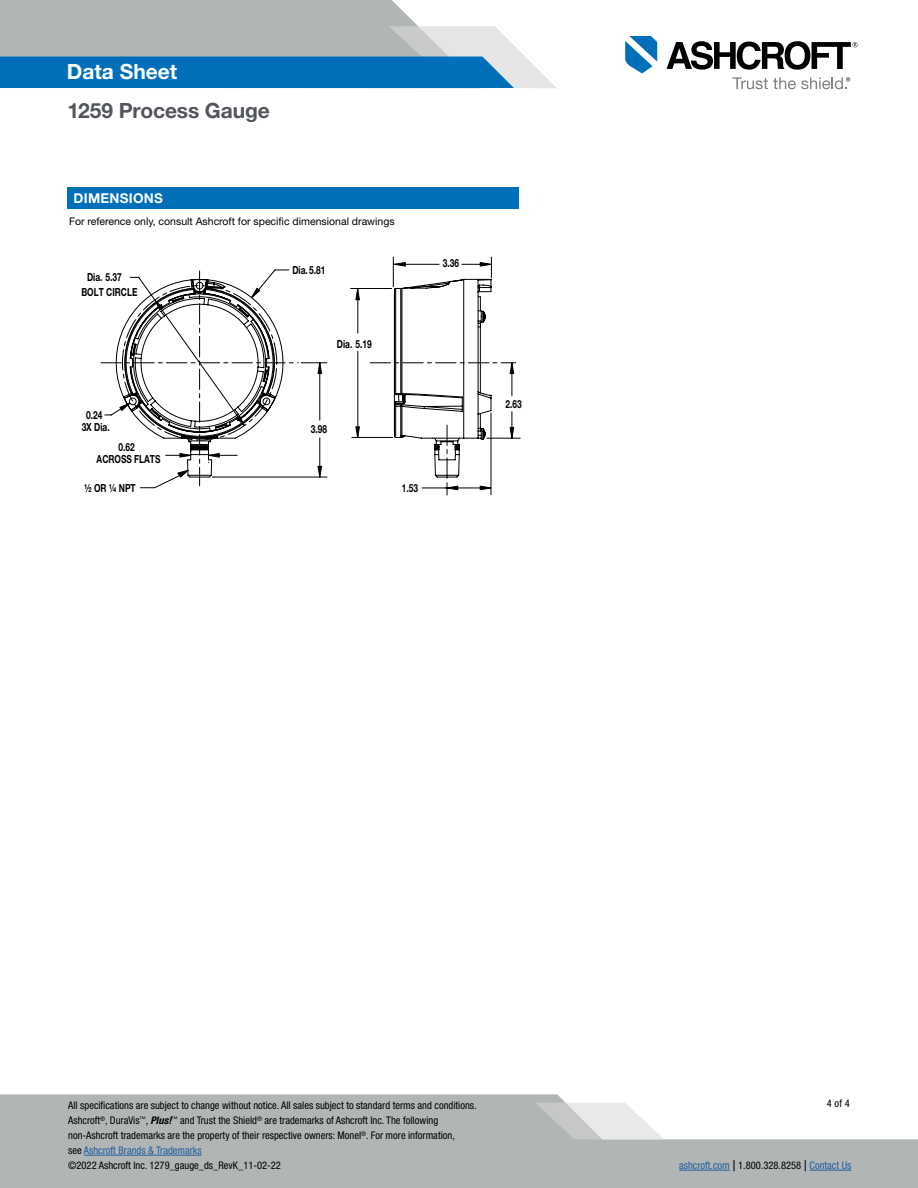
<style>
.page{position:relative;width:918px;height:1188px;background:#fff}
.page>*{position:absolute;margin:0;border:0;box-sizing:border-box;transform-origin:0 0}
.t1{font:700 21px "Helvetica Neue LT Pro";letter-spacing:-.005em;color:#52555b}
.t2{font:700 21px "Helvetica Neue LT Pro";color:#fff}
.TABLE_Header{font:700 13.5px "Helvetica Neue LT Pro";letter-spacing:.02em;color:#fff}
.t3{font:700 11.1px/14.9px "Helvetica Neue LT Pro";color:#000;scale:.75 1}
.t4{font:condensed 10.5px/15px "Helvetica Neue LT Pro";color:#000}
.t5{font:10.5px "Helvetica Neue LT Pro";color:#000}
.t6{font:condensed 10.5px "Helvetica Neue LT Pro";color:#215e9e}
.s1{font-weight:700;font-style:italic}
.s2{color:#215e9e}
.s3{font-size:15px;color:#000}
.s4{color:#000}
</style>
<div class="page">
<svg style="left:0;top:0;width:556px;height:88px;background:#85abc3"></svg>
<svg style="left:625px;top:36px;width:32px;height:37px"></svg>
<svg style="left:667px;top:41px;width:191px;height:29px"></svg>
<svg style="left:732px;top:77px;width:118px;height:12px"></svg>
<svg style="left:0;top:1094px;width:918px;height:94px;fill:#b2b5b6"></svg>
<svg style="left:535px;top:1102px;width:129px;height:37px"></svg>
<hr style="left:84px;top:1155px;width:118px;height:1px;background:#215e9e">
<hr style="left:679px;top:1170px;width:51px;height:1px;background:#215e9e">
<hr style="left:810px;top:1170px;width:41px;height:1px;background:#215e9e">
<div style="left:68px;top:187px;width:451px;height:22px;background:#006fba"></div>
<svg style="left:101px;top:269px;width:226px;height:219px"></svg>
<hr style="left:487px;top:438px;width:33px;height:1px;background:#000">
<svg style="left:370px;top:257px;width:146px;height:238px"></svg>
<hr style="left:351px;top:288px;width:41px;height:1px;background:#000">
<hr style="left:352px;top:437px;width:41px;height:1px;background:#000">
<hr style="left:358px;top:289px;width:1px;height:44px;background:#000">
<hr style="left:358px;top:351px;width:1px;height:86px;background:#000">
<svg style="left:356px;top:427px;width:4px;height:11px"></svg>
<svg style="left:356px;top:289px;width:4px;height:11px"></svg>
<h1 class="t2" style="left:67px;top:58px;width:112px">Data Sheet</h1>
<h1 class="t1" style="left:68px;top:98px;width:204px">1259 Process Gauge</h1>
<p class="TABLE_Header" style="left:74px;top:189px;width:91px">DIMENSIONS</p>
<p class="t5" style="left:69px;top:215px;width:327px">For reference only, consult Ashcroft for specific dimensional drawings</p>
<p class="t3" style="left:81px;top:269px;width:76px;text-indent:6px">Dia. 5.37<br>BOLT CIRCLE</p>
<p class="t3" style="left:292px;top:262px;width:46px">Dia. 5.81</p>
<p class="t3" style="left:337px;top:336px;width:48px">Dia. 5.19</p>
<p class="t3" style="left:443px;top:255px;width:23px">3.36</p>
<p class="t3" style="left:86px;top:407px;width:23px">0.24</p>
<p class="t3" style="left:97px;top:441px;width:87px;line-height:12px;text-align:center">0.62<br>ACROSS FLATS</p>
<p class="t3" style="left:84px;top:480px;width:70px">½ OR ¼ NPT</p>
<p class="t3" style="left:402px;top:480px;width:23px">1.53</p>
<p class="t3" style="left:82px;top:420px;width:39px">3X Dia.</p>
<p class="t3" style="left:311px;top:422px;width:23px">3.98</p>
<p class="t3" style="left:505px;top:396px;width:23px">2.63</p>
<p class="t4" style="left:68px;top:1098px;width:410px">All specifications are subject to change without notice. All sales subject to standard terms and conditions.<br>Ashcroft<sup>®</sup>, DuraVis<sup>™</sup>, <span class="s1">Plus!</span><sup>™</sup> and Trust the Shield<sup>®</sup> are trademarks of Ashcroft Inc. The following non-Ashcroft trademarks are the property of their respective owners: Monel<sup>®</sup>. For more information,<br>see <span class="s2">Ashcroft Brands &amp; Trademarks<br></span>©2022 Ashcroft Inc. 1279_gauge_ds_RevK_11-02-22</p>
<p class="t4" style="left:827px;top:1096px;width:24px">4 of 4</p>
<p class="t6" style="left:679px;top:1159px;width:174px">ashcroft.com <span class="s3">|</span> <span class="s4">1.800.328.8258</span> <span class="s3">|</span> Contact Us</p>
</div>
